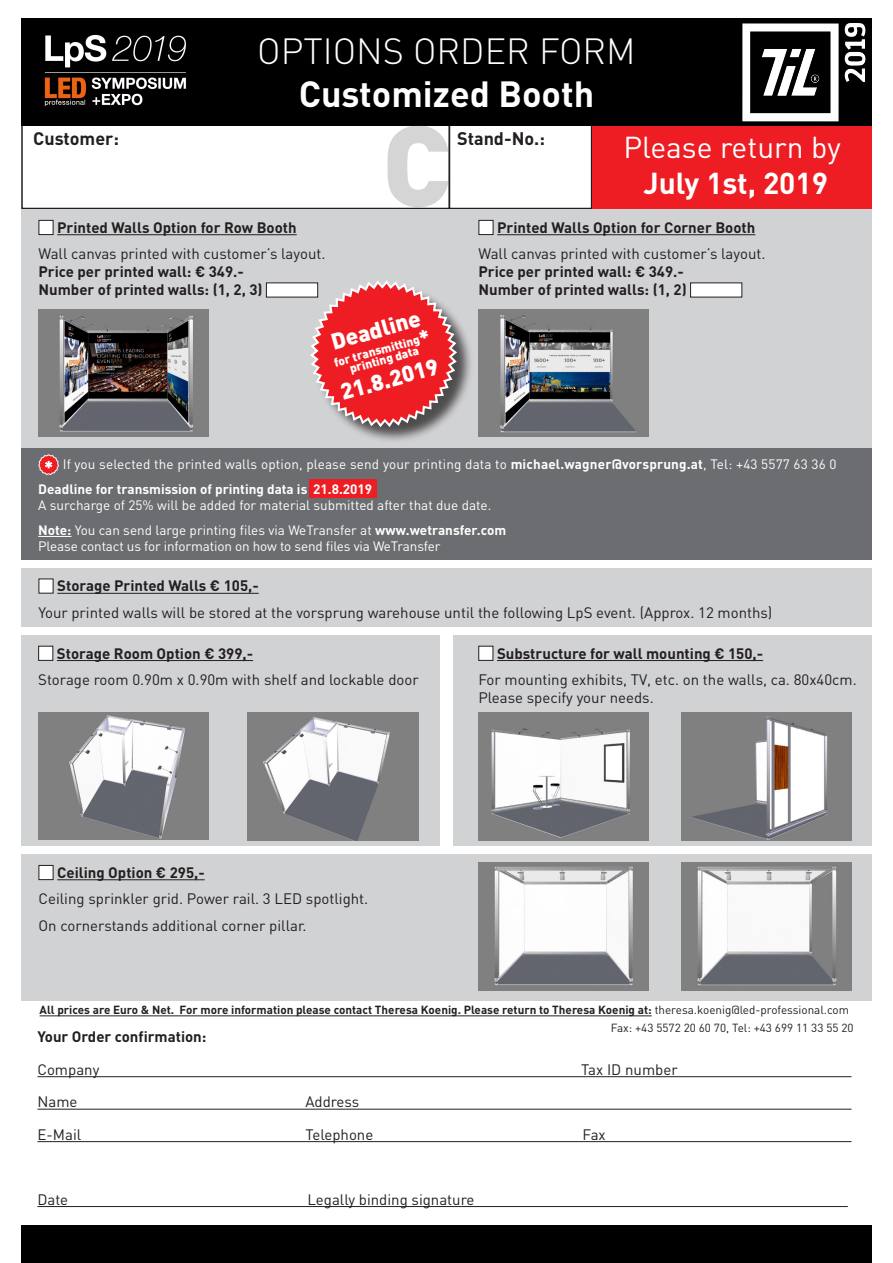
<style>
.page{position:relative;width:893px;height:1263px;background:#fff}
.page>*{position:absolute;margin:0;border:0;box-sizing:border-box;transform-origin:0 0}
.t1{font:300 36px "DIN Pro";color:#fff}
.t2{font:700 36px "DIN Pro";color:#fff}
.t3{font:29.85px "DIN Pro";color:#fff}
.t4{font:700 29.85px "DIN Pro";color:#fff}
.t5{font:900 22.5px "DIN Pro";color:#fff}
.t6{font:700 18px "DIN Pro";color:#231f20}
.t7{font:15px/18px "DIN Pro";color:#231f20}
.t8{font:700 15px/18px "DIN Pro";color:#231f20}
.t9{font:13.5px/24.8px "DIN Pro";color:#fff}
.t10{font:900 12px "DIN Pro";color:#fff}
.t11{font:700 11.7px/17.5px "DIN Pro";color:#231f20}
.s1{font-weight:700}
.s2{font-weight:400}
</style>
<div class="page">
<div style="left:21px;top:1226px;width:851px;height:37px;background:#000001"></div>
<div style="left:21px;top:124px;width:429px;height:85px;background:#fff;border:2px solid #231f20"></div>
<div style="left:449px;top:124px;width:143px;height:85px;background:#fff;border:2px solid #231f20"></div>
<div style="left:592px;top:126px;width:280px;height:83px;background:#ee1d23"></div>
<div style="left:21px;top:18px;width:851px;height:108px;background:#000"></div>
<img style="left:44px;top:34px;width:143px;height:73px">
<img style="left:742px;top:23px;width:124px;height:98px">
<svg style="left:387px;top:125px;width:62px;height:82px"></svg>
<div style="left:22px;top:209px;width:850px;height:246px;background:#d1d2d4"></div>
<hr style="left:57px;top:234px;width:240px;height:1px;background:#231f20">
<svg style="left:38px;top:220px;width:16px;height:15px"></svg>
<img style="left:39px;top:309px;width:170px;height:128px">
<hr style="left:497px;top:234px;width:258px;height:1px;background:#231f20">
<svg style="left:478px;top:220px;width:16px;height:15px"></svg>
<svg style="left:690px;top:282px;width:53px;height:16px"></svg>
<img style="left:478px;top:309px;width:171px;height:128px">
<div style="left:21px;top:635px;width:419px;height:210px;background:#d1d2d4"></div>
<hr style="left:57px;top:660px;width:196px;height:1px;background:#231f20">
<svg style="left:38px;top:645px;width:16px;height:16px"></svg>
<img style="left:38px;top:712px;width:170px;height:128px">
<div style="left:453px;top:635px;width:419px;height:210px;background:#d1d2d4"></div>
<hr style="left:497px;top:660px;width:266px;height:1px;background:#231f20">
<svg style="left:478px;top:645px;width:16px;height:16px"></svg>
<img style="left:478px;top:713px;width:170px;height:127px">
<div style="left:22px;top:854px;width:850px;height:147px;background:#d1d2d4"></div>
<hr style="left:57px;top:879px;width:148px;height:1px;background:#231f20">
<svg style="left:38px;top:865px;width:16px;height:15px"></svg>
<img style="left:478px;top:863px;width:171px;height:127px">
<div style="left:22px;top:568px;width:850px;height:58px;background:#d1d2d4"></div>
<hr style="left:57px;top:593px;width:202px;height:1px;background:#231f20">
<svg style="left:38px;top:578px;width:16px;height:16px"></svg>
<div style="left:313px;top:283px;width:162px;height:162px;background:#231f20;opacity:.75"></div>
<hr style="left:37px;top:1076px;width:814px;height:1px;background:#231f20">
<hr style="left:37px;top:1109px;width:814px;height:1px;background:#231f20">
<hr style="left:37px;top:1141px;width:814px;height:1px;background:#231f20">
<hr style="left:37px;top:1206px;width:811px;height:1px;background:#231f20">
<hr style="left:40px;top:1015px;width:612px;height:1px;background:#231f20">
<img style="left:681px;top:863px;width:170px;height:127px">
<img style="left:248px;top:713px;width:170px;height:127px">
<img style="left:681px;top:713px;width:170px;height:127px">
<div style="left:21px;top:448px;width:851px;height:111px;background:#6c6d70"></div>
<hr style="left:38px;top:536px;width:33px;height:1px;background:#fff">
<svg style="left:38px;top:454px;width:21px;height:21px"></svg>
<div style="left:309px;top:479px;width:68px;height:19px;background:#ee1d23"></div>
<svg style="left:266px;top:280px;width:193px;height:149px"></svg>
<h1 class="t1" style="left:257px;top:26px;width:380px">OPTIONS ORDER FORM</h1>
<h1 class="t2" style="left:299px;top:70px;width:297px">Customized Booth</h1>
<h2 class="t3" style="left:623px;top:127px;width:219px">Please return by</h2>
<h2 class="t4" style="left:643px;top:163px;width:186px">July 1st, 2019</h2>
<p class="t8" style="left:57px;top:218px;width:241px">Printed Walls Option for Row Booth</p>
<p class="t7" style="left:39px;top:244px;width:288px">Wall canvas printed with customer’s layout.</p>
<p class="t8" style="left:39px;top:262px;width:225px">Price per printed wall: € 349.-<br>Number of printed walls: (1, 2, 3)</p>
<p class="t6" style="left:33px;top:127px;width:87px">Customer:</p>
<p class="t6" style="left:457px;top:127px;width:89px">Stand-No.:</p>
<p class="t8" style="left:497px;top:218px;width:260px">Printed Walls Option for Corner Booth</p>
<p class="t7" style="left:478px;top:244px;width:288px">Wall canvas printed with customer’s layout.</p>
<p class="t8" style="left:478px;top:262px;width:210px">Price per printed wall: € 349.-<br>Number of printed walls: (1, 2)</p>
<h3 class="t5" style="left:327px;top:328px;width:93px;rotate:-16deg">Deadline</h3>
<p class="t10" style="left:332px;top:355px;width:90px;rotate:-16deg">for transmitting</p>
<p class="t10" style="left:348px;top:361px;width:73px;rotate:-16deg">printing data</p>
<h3 class="t5" style="left:337px;top:378px;width:102px;rotate:-16deg">21.8.2019</h3>
<p class="t9" style="left:38px;top:451px;width:800px;text-indent:24px">If you selected the printed walls option, please send your printing data to <span class="s1">michael.wagner@vorsprung.at</span>, Tel: +43 5577 63 36 0<br><span class="s1">Deadline for transmission of printing data is 21.8.2019</span></p>
<p class="t9" style="left:38px;top:492px;width:469px">A surcharge of 25% will be added for material submitted after that due date.<br><span class="s1">Note:</span> You can send large printing files via WeTransfer at <span class="s1">www.wetransfer.com</span></p>
<p class="t9" style="left:38px;top:533px;width:404px">Please contact us for information on how to send files via WeTransfer</p>
<p class="t8" style="left:57px;top:576px;width:203px">Storage Printed Walls € 105,-</p>
<p class="t7" style="left:39px;top:603px;width:735px">Your printed walls will be stored at the vorsprung warehouse until the following LpS event. (Approx. 12 months)</p>
<p class="t8" style="left:57px;top:643px;width:198px">Storage Room Option € 399,-</p>
<p class="t7" style="left:38px;top:670px;width:382px">Storage room 0.90m x 0.90m with shelf and lockable door</p>
<p class="t8" style="left:497px;top:643px;width:268px">Substructure for wall mounting € 150,-</p>
<p class="t7" style="left:478px;top:670px;width:380px">For mounting exhibits, TV, etc. on the walls, ca. 80x40cm.<br>Please specify your needs.</p>
<p class="t8" style="left:57px;top:863px;width:149px">Ceiling Option € 295,-</p>
<p class="t7" style="left:39px;top:885px;width:331px;line-height:26.5px">Ceiling sprinkler grid. Power rail. 3 LED spotlight.<br>On cornerstands additional corner pillar.</p>
<p class="t11" style="left:611px;top:1001px;width:244px;text-indent:-571px">All prices are Euro &amp; Net. For more information please contact Theresa Koenig. Please return to Theresa Koenig at: <span class="s2">theresa.koenig@led-professional.com<br>Fax: +43 5572 20 60 70, Tel: +43 699 11 33 55 20</span></p>
<p class="t8" style="left:37px;top:1027px;width:171px">Your Order confirmation:</p>
<p class="t7" style="left:37px;top:1060px;width:63px">Company</p>
<p class="t7" style="left:581px;top:1060px;width:98px">Tax ID number</p>
<p class="t7" style="left:37px;top:1092px;width:42px">Name</p>
<p class="t7" style="left:305px;top:1092px;width:55px">Address</p>
<p class="t7" style="left:37px;top:1124px;width:45px">E-Mail</p>
<p class="t7" style="left:305px;top:1124px;width:69px">Telephone</p>
<p class="t7" style="left:582px;top:1124px;width:25px">Fax</p>
<p class="t7" style="left:37px;top:1189px;width:32px">Date</p>
<p class="t7" style="left:307px;top:1189px;width:169px">Legally binding signature</p>
</div>
